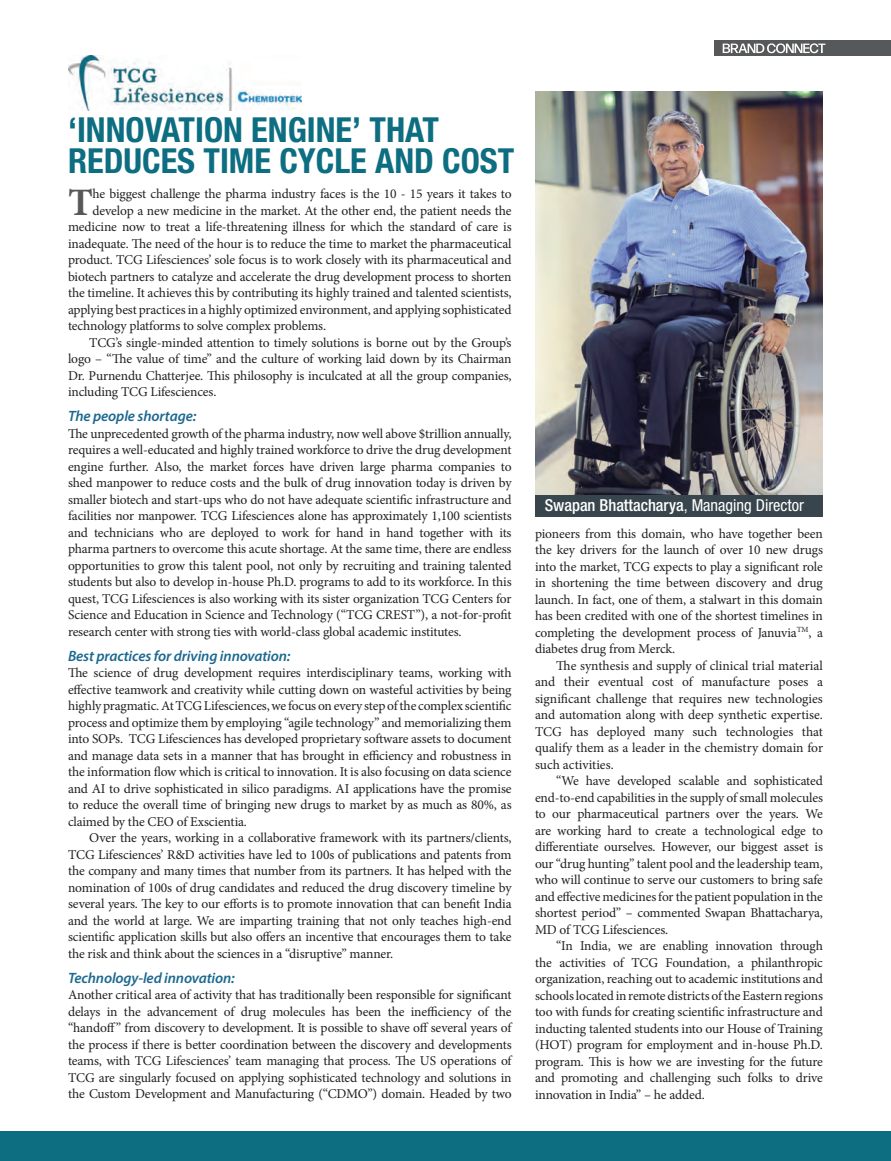
<style>
.page{position:relative;width:891px;height:1161px;background:#fff}
.page>*{position:absolute;margin:0;border:0;box-sizing:border-box;transform-origin:0 0}
.t1{font:700 38.85px "Minion Pro";color:#57585a}
.t2{font:700 condensed 34.5px/31.5px "Helvetica Neue";color:#0d6d81}
.t3{font:500 condensed 16.5px "Helvetica Neue";color:#fff}
.t4{font:italic 600 15px "Myriad Pro";letter-spacing:-.01em;color:#1d6990}
.t5{font:13.5px/16.5px "Minion Pro";letter-spacing:-.01em;color:#231f20;text-align:justify}
.s1{font-weight:400}
</style>
<div class="page">
<div style="left:714px;top:40px;width:177px;height:16px;background:#57585a"></div>
<svg style="left:723px;top:43px;width:102px;height:10px"></svg>
<img style="left:535px;top:92px;width:288px;height:403px">
<img style="left:68px;top:56px;width:234px;height:55px">
<div style="left:535px;top:495px;width:288px;height:22px;background:#38454d"></div>
<div style="left:0;top:1131px;width:891px;height:30px;background:#0d6d81"></div>
<p class="t2" style="left:68px;top:113px;width:448px">‘INNOVATION ENGINE’ THAT<br>REDUCES TIME CYCLE AND COST</p>
<p class="t1" style="left:68px;top:175px;width:26px">T</p>
<p class="t5" style="left:93px;top:186px;width:421px">he biggest challenge the pharma industry faces is the 10 - 15 years it takes to</p>
<p class="t5" style="left:93px;top:202px;width:421px">develop a new medicine in the market. At the other end, the patient needs the</p>
<p class="t5" style="left:68px;top:219px;width:445px">medicine now to treat a life-threatening illness for which the standard of care is</p>
<p class="t5" style="left:68px;top:235px;width:445px">inadequate. The need of the hour is to reduce the time to market the pharmaceutical</p>
<p class="t5" style="left:68px;top:252px;width:445px">product. TCG Lifesciences’ sole focus is to work closely with its pharmaceutical and</p>
<p class="t5" style="left:68px;top:268px;width:445px">biotech partners to catalyze and accelerate the drug development process to shorten</p>
<p class="t5" style="left:68px;top:285px;width:445px">the timeline. It achieves this by contributing its highly trained and talented scientists,</p>
<p class="t5" style="left:68px;top:301px;width:445px">applying best practices in a highly optimized environment, and applying sophisticated</p>
<p class="t5" style="left:68px;top:318px;width:260px">technology platforms to solve complex problems.</p>
<p class="t5" style="left:89px;top:334px;width:424px">TCG’s single-minded attention to timely solutions is borne out by the Group’s</p>
<p class="t5" style="left:68px;top:351px;width:445px">logo – “The value of time” and the culture of working laid down by its Chairman</p>
<p class="t5" style="left:68px;top:367px;width:445px">Dr. Purnendu Chatterjee. This philosophy is inculcated at all the group companies,</p>
<p class="t5" style="left:68px;top:384px;width:150px">including TCG Lifesciences.</p>
<p class="t4" style="left:68px;top:407px;width:130px">The people shortage:</p>
<p class="t5" style="left:68px;top:425px;width:445px">The unprecedented growth of the pharma industry, now well above $trillion annually, requires a well-educated and highly trained workforce to drive the drug development engine further. Also, the market forces have driven large pharma companies to shed manpower to reduce costs and the bulk of drug innovation today is driven by smaller biotech and start-ups who do not have adequate scientific infrastructure and facilities nor manpower. TCG Lifesciences alone has approximately 1,100 scientists and technicians who are deployed to work for hand in hand together with its pharma partners to overcome this acute shortage. At the same time, there are endless opportunities to grow this talent pool, not only by recruiting and training talented students but also to develop in-house Ph.D. programs to add to its workforce. In this quest, TCG Lifesciences is also working with its sister organization TCG Centers for Science and Education in Science and Technology (“TCG CREST”), a not-for-profit research center with strong ties with world-class global academic institutes.</p>
<p class="t4" style="left:68px;top:646px;width:224px">Best practices for driving innovation:</p>
<p class="t5" style="left:68px;top:665px;width:445px">The science of drug development requires interdisciplinary teams, working with</p>
<p class="t5" style="left:68px;top:681px;width:445px">effective teamwork and creativity while cutting down on wasteful activities by being</p>
<p class="t5" style="left:68px;top:698px;width:445px">highly pragmatic. At TCG Lifesciences, we focus on every step of the complex scientific</p>
<p class="t5" style="left:68px;top:714px;width:445px">process and optimize them by employing “agile technology” and memorializing them</p>
<p class="t5" style="left:68px;top:731px;width:445px">into SOPs. TCG Lifesciences has developed proprietary software assets to document</p>
<p class="t5" style="left:68px;top:747px;width:445px">and manage data sets in a manner that has brought in efficiency and robustness in</p>
<p class="t5" style="left:68px;top:764px;width:445px">the information flow which is critical to innovation. It is also focusing on data science</p>
<p class="t5" style="left:68px;top:780px;width:445px">and AI to drive sophisticated in silico paradigms. AI applications have the promise</p>
<p class="t5" style="left:68px;top:797px;width:445px">to reduce the overall time of bringing new drugs to market by as much as 80%, as</p>
<p class="t5" style="left:68px;top:813px;width:181px">claimed by the CEO of Exscientia.</p>
<p class="t5" style="left:89px;top:830px;width:424px">Over the years, working in a collaborative framework with its partners/clients,</p>
<p class="t5" style="left:68px;top:846px;width:445px">TCG Lifesciences’ R&amp;D activities have led to 100s of publications and patents from</p>
<p class="t5" style="left:68px;top:863px;width:445px">the company and many times that number from its partners. It has helped with the</p>
<p class="t5" style="left:68px;top:879px;width:445px">nomination of 100s of drug candidates and reduced the drug discovery timeline by</p>
<p class="t5" style="left:68px;top:896px;width:445px">several years. The key to our efforts is to promote innovation that can benefit India</p>
<p class="t5" style="left:68px;top:912px;width:445px">and the world at large. We are imparting training that not only teaches high-end</p>
<p class="t5" style="left:68px;top:929px;width:445px">scientific application skills but also offers an incentive that encourages them to take</p>
<p class="t5" style="left:68px;top:945px;width:327px">the risk and think about the sciences in a “disruptive” manner.</p>
<p class="t4" style="left:68px;top:968px;width:168px">Technology-led innovation:</p>
<p class="t5" style="left:68px;top:987px;width:445px">Another critical area of activity that has traditionally been responsible for significant delays in the advancement of drug molecules has been the inefficiency of the “handoff” from discovery to development. It is possible to shave off several years of the process if there is better coordination between the discovery and developments teams, with TCG Lifesciences’ team managing that process. The US operations of TCG are singularly focused on applying sophisticated technology and solutions in the Custom Development and Manufacturing (“CDMO”) domain. Headed by two</p>
<p class="t3" style="left:545px;top:495px;width:261px">Swapan Bhattacharya<span class="s1">, Managing Director</span></p>
<p class="t5" style="left:535px;top:525px;width:289px">pioneers from this domain, who have together been</p>
<p class="t5" style="left:535px;top:542px;width:289px">the key drivers for the launch of over 10 new drugs</p>
<p class="t5" style="left:535px;top:558px;width:289px">into the market, TCG expects to play a significant role</p>
<p class="t5" style="left:535px;top:575px;width:289px">in shortening the time between discovery and drug</p>
<p class="t5" style="left:535px;top:591px;width:289px">launch. In fact, one of them, a stalwart in this domain</p>
<p class="t5" style="left:535px;top:608px;width:289px">has been credited with one of the shortest timelines in</p>
<p class="t5" style="left:535px;top:624px;width:289px">completing the development process of Januvia<sup>TM</sup>, a</p>
<p class="t5" style="left:535px;top:641px;width:142px">diabetes drug from Merck.</p>
<p class="t5" style="left:556px;top:657px;width:268px">The synthesis and supply of clinical trial material</p>
<p class="t5" style="left:535px;top:674px;width:289px">and their eventual cost of manufacture poses a</p>
<p class="t5" style="left:535px;top:690px;width:289px">significant challenge that requires new technologies</p>
<p class="t5" style="left:535px;top:707px;width:289px">and automation along with deep synthetic expertise.</p>
<p class="t5" style="left:535px;top:723px;width:289px">TCG has deployed many such technologies that</p>
<p class="t5" style="left:535px;top:740px;width:289px">qualify them as a leader in the chemistry domain for</p>
<p class="t5" style="left:535px;top:756px;width:80px">such activities.</p>
<p class="t5" style="left:556px;top:773px;width:268px">“We have developed scalable and sophisticated</p>
<p class="t5" style="left:535px;top:789px;width:289px">end-to-end capabilities in the supply of small molecules</p>
<p class="t5" style="left:535px;top:806px;width:289px">to our pharmaceutical partners over the years. We</p>
<p class="t5" style="left:535px;top:822px;width:289px">are working hard to create a technological edge to</p>
<p class="t5" style="left:535px;top:839px;width:289px">differentiate ourselves. However, our biggest asset is</p>
<p class="t5" style="left:535px;top:855px;width:289px">our “drug hunting” talent pool and the leadership team,</p>
<p class="t5" style="left:535px;top:872px;width:289px">who will continue to serve our customers to bring safe</p>
<p class="t5" style="left:535px;top:888px;width:289px">and effective medicines for the patient population in the</p>
<p class="t5" style="left:535px;top:905px;width:289px">shortest period” – commented Swapan Bhattacharya,</p>
<p class="t5" style="left:535px;top:921px;width:135px">MD of TCG Lifesciences.</p>
<p class="t5" style="left:556px;top:938px;width:268px">“In India, we are enabling innovation through</p>
<p class="t5" style="left:535px;top:954px;width:289px">the activities of TCG Foundation, a philanthropic</p>
<p class="t5" style="left:535px;top:971px;width:289px">organization, reaching out to academic institutions and</p>
<p class="t5" style="left:535px;top:987px;width:289px">schools located in remote districts of the Eastern regions</p>
<p class="t5" style="left:535px;top:1004px;width:289px">too with funds for creating scientific infrastructure and</p>
<p class="t5" style="left:535px;top:1020px;width:289px">inducting talented students into our House of Training</p>
<p class="t5" style="left:535px;top:1037px;width:289px">(HOT) program for employment and in-house Ph.D.</p>
<p class="t5" style="left:535px;top:1053px;width:289px">program. This is how we are investing for the future</p>
<p class="t5" style="left:535px;top:1070px;width:289px">and promoting and challenging such folks to drive</p>
<p class="t5" style="left:535px;top:1086px;width:171px">innovation in India” – he added.</p>
</div>
